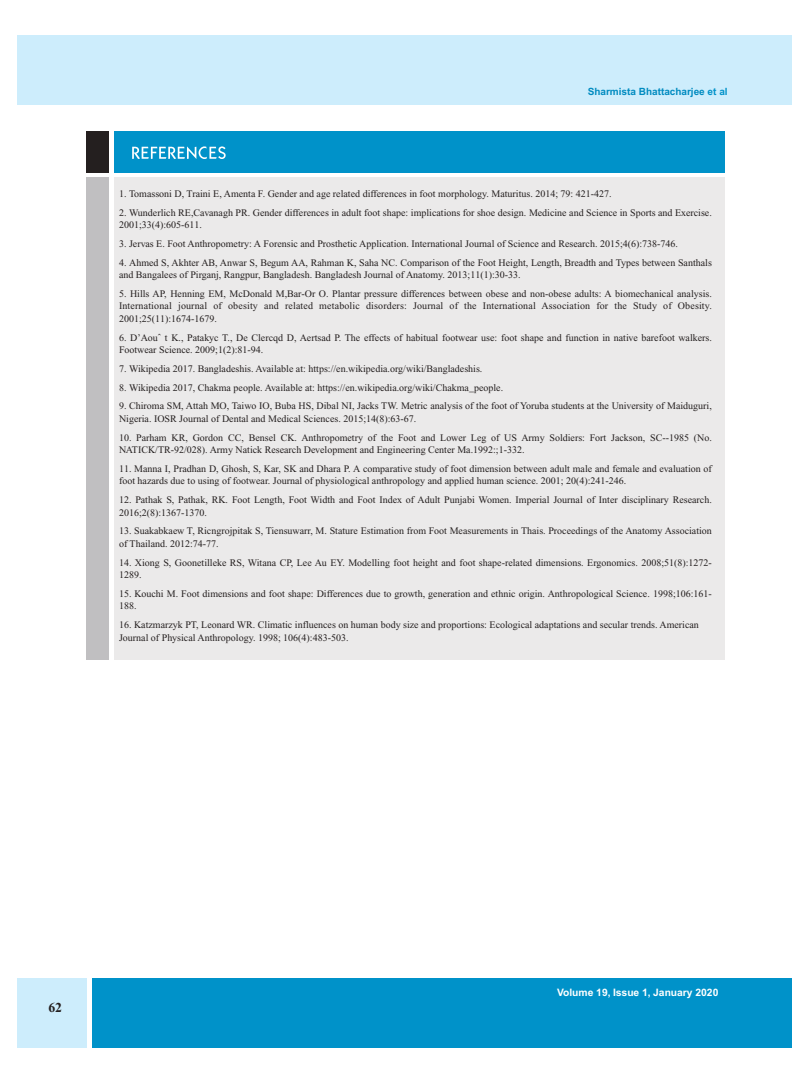
<style>
.page{position:relative;width:810px;height:1080px;background:#fff}
.page>*{position:absolute;margin:0;border:0;box-sizing:border-box;transform-origin:0 0}
.t1{font:700 13.75px "Times New Roman";color:#241f1f}
.t2{font:700 10.25px "Helvetica";color:#fff}
.t3{font:10px/12.5px "Times New Roman";color:#241f1f}
.t4{font:700 10px "Helvetica";color:#008bc0}
.s1{color:#0092c9}
</style>
<div class="page">
<div style="left:18px;top:35px;width:774px;height:69px;background:#cdedfc"></div>
<div style="left:93px;top:979px;width:699px;height:69px;background:#0092c9"></div>
<div style="left:18px;top:979px;width:69px;height:69px;background:#cdedfc"></div>
<div style="left:87px;top:131px;width:22px;height:42px;background:#241f1f"></div>
<div style="left:114px;top:177px;width:611px;height:483px;background:#ebeaea"></div>
<div style="left:87px;top:177px;width:22px;height:483px;background:#c0bfc1"></div>
<div style="left:114px;top:131px;width:611px;height:42px;background:#0092c9"></div>
<svg style="left:132px;top:146px;width:94px;height:13px"></svg>
<p class="t4" style="left:588px;top:86px;width:141px">Sharmista Bhattacharjee <span class="s1">et al</span></p>
<p class="t3" style="left:119px;top:187px;width:494px">1. Tomassoni D, Traini E, Amenta F. Gender and age related differences in foot morphology. Maturitus. 2014; 79: 421-427.</p>
<p class="t3" style="left:119px;top:206px;width:594px">2. Wunderlich RE,Cavanagh PR. Gender differences in adult foot shape: implications for shoe design. Medicine and Science in Sports and Exercise.<br>2001;33(4):605-611.</p>
<p class="t3" style="left:119px;top:237px;width:561px">3. Jervas E. Foot Anthropometry: A Forensic and Prosthetic Application. International Journal of Science and Research. 2015;4(6):738-746.</p>
<p class="t3" style="left:119px;top:256px;width:594px">4. Ahmed S, Akhter AB, Anwar S, Begum AA, Rahman K, Saha NC. Comparison of the Foot Height, Length, Breadth and Types between Santhals and Bangalees of Pirganj, Rangpur, Bangladesh. Bangladesh Journal of Anatomy. 2013;11(1):30-33.</p>
<p class="t3" style="left:119px;top:287px;width:594px;text-align:justify">5. Hills AP, Henning EM, McDonald M,Bar-Or O. Plantar pressure differences between obese and non-obese adults: A biomechanical analysis.<br>International journal of obesity and related metabolic disorders: Journal of the International Association for the Study of Obesity.<br>2001;25(11):1674-1679.</p>
<p class="t3" style="left:119px;top:331px;width:594px">6. D’Aouˆ t K., Patakyc T., De Clercqd D, Aertsad P. The effects of habitual footwear use: foot shape and function in native barefoot walkers.<br>Footwear Science. 2009;1(2):81-94.</p>
<p class="t3" style="left:119px;top:362px;width:365px">7. Wikipedia 2017. Bangladeshis. Available at: https://en.wikipedia.org/wiki/Bangladeshis.</p>
<p class="t3" style="left:119px;top:381px;width:386px">8. Wikipedia 2017, Chakma people. Available at: https://en.wikipedia.org/wiki/Chakma_people.</p>
<p class="t3" style="left:119px;top:400px;width:594px">9. Chiroma SM, Attah MO, Taiwo IO, Buba HS, Dibal NI, Jacks TW. Metric analysis of the foot of Yoruba students at the University of Maiduguri,<br>Nigeria. IOSR Journal of Dental and Medical Sciences. 2015;14(8):63-67.</p>
<p class="t3" style="left:119px;top:431px;width:594px">10. Parham KR, Gordon CC, Bensel CK. Anthropometry of the Foot and Lower Leg of US Army Soldiers: Fort Jackson, SC--1985 (No.<br>NATICK/TR-92/028). Army Natick Research Development and Engineering Center Ma.1992:;1-332.</p>
<p class="t3" style="left:119px;top:462px;width:594px">11. Manna I, Pradhan D, Ghosh, S, Kar, SK and Dhara P. A comparative study of foot dimension between adult male and female and evaluation of foot hazards due to using of footwear. Journal of physiological anthropology and applied human science. 2001; 20(4):241-246.</p>
<p class="t3" style="left:119px;top:494px;width:594px">12. Pathak S, Pathak, RK. Foot Length, Foot Width and Foot Index of Adult Punjabi Women. Imperial Journal of Inter disciplinary Research.<br>2016;2(8):1367-1370.</p>
<p class="t3" style="left:119px;top:525px;width:594px">13. Suakabkaew T, Ricngrojpitak S, Tiensuwarr, M. Stature Estimation from Foot Measurements in Thais. Proceedings of the Anatomy Association of Thailand. 2012:74-77.</p>
<p class="t3" style="left:119px;top:556px;width:594px">14. Xiong S, Goonetilleke RS, Witana CP, Lee Au EY. Modelling foot height and foot shape-related dimensions. Ergonomics. 2008;51(8):1272-<br>1289.</p>
<p class="t3" style="left:119px;top:587px;width:594px">15. Kouchi M. Foot dimensions and foot shape: Differences due to growth, generation and ethnic origin. Anthropological Science. 1998;106:161-<br>188.</p>
<p class="t3" style="left:119px;top:619px;width:581px">16. Katzmarzyk PT, Leonard WR. Climatic influences on human body size and proportions: Ecological adaptations and secular trends. American<br>Journal of Physical Anthropology. 1998; 106(4):483-503.</p>
<h1 class="t1" style="left:48px;top:1000px;width:15px">62</h1>
<p class="t2" style="left:557px;top:986px;width:163px">Volume 19, Issue 1, January 2020</p>
</div>
